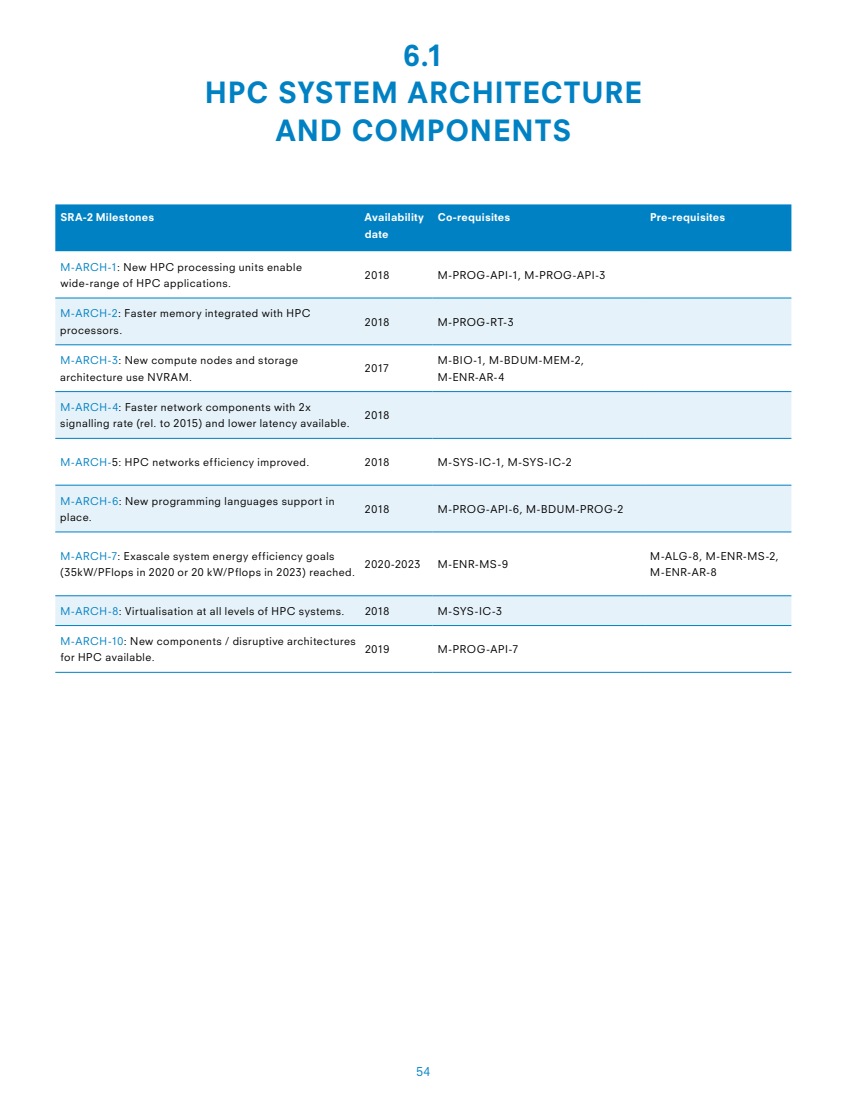
<style>
.page{position:relative;width:851px;height:1106px;background:#fff}
.page>*{position:absolute;margin:0;border:0;box-sizing:border-box;transform-origin:0 0}
.t1{font:800 28.5px "Neuzeit SLT";letter-spacing:.03em;color:#0081c3}
.t2{font:12px "Neuzeit SLT";color:#0081c3}
.t3{font:10.5px/16.5px "Neuzeit SLT";letter-spacing:.05em;color:#000}
.t4{font:800 10.5px/16.5px "Neuzeit SLT";letter-spacing:.02em;color:#fff}
.t5{font:10.5px "Neuzeit SLT";color:#0081c3}
.s1{color:#0081c3}
</style>
<div class="page">
<div style="left:55px;top:204px;width:736px;height:47px;background:#0081c3"></div>
<svg style="left:55px;top:299px;width:736px;height:326px;fill:#e6f2f9"></svg>
<hr style="left:55px;top:531px;width:305px;height:1px;background:#0081c3">
<hr style="left:360px;top:531px;width:72px;height:1px;background:#0081c3">
<hr style="left:432px;top:531px;width:213px;height:1px;background:#0081c3">
<hr style="left:645px;top:531px;width:146px;height:1px;background:#0081c3">
<hr style="left:55px;top:595px;width:305px;height:1px;background:#0081c3">
<hr style="left:360px;top:595px;width:72px;height:1px;background:#0081c3">
<hr style="left:432px;top:595px;width:213px;height:1px;background:#0081c3">
<hr style="left:645px;top:595px;width:146px;height:1px;background:#0081c3">
<hr style="left:55px;top:625px;width:305px;height:1px;background:#0081c3">
<hr style="left:360px;top:625px;width:72px;height:1px;background:#0081c3">
<hr style="left:432px;top:625px;width:213px;height:1px;background:#0081c3">
<hr style="left:645px;top:625px;width:146px;height:1px;background:#0081c3">
<hr style="left:55px;top:672px;width:305px;height:1px;background:#0081c3">
<hr style="left:360px;top:672px;width:72px;height:1px;background:#0081c3">
<hr style="left:432px;top:672px;width:213px;height:1px;background:#0081c3">
<hr style="left:645px;top:672px;width:146px;height:1px;background:#0081c3">
<hr style="left:55px;top:438px;width:305px;height:1px;background:#0081c3">
<hr style="left:360px;top:438px;width:72px;height:1px;background:#0081c3">
<hr style="left:432px;top:438px;width:213px;height:1px;background:#0081c3">
<hr style="left:645px;top:438px;width:146px;height:1px;background:#0081c3">
<hr style="left:55px;top:485px;width:305px;height:1px;background:#0081c3">
<hr style="left:360px;top:485px;width:72px;height:1px;background:#0081c3">
<hr style="left:432px;top:485px;width:213px;height:1px;background:#0081c3">
<hr style="left:645px;top:485px;width:146px;height:1px;background:#0081c3">
<hr style="left:55px;top:298px;width:305px;height:1px;background:#0081c3">
<hr style="left:360px;top:298px;width:72px;height:1px;background:#0081c3">
<hr style="left:432px;top:298px;width:213px;height:1px;background:#0081c3">
<hr style="left:645px;top:298px;width:146px;height:1px;background:#0081c3">
<hr style="left:55px;top:344px;width:305px;height:1px;background:#0081c3">
<hr style="left:360px;top:344px;width:72px;height:1px;background:#0081c3">
<hr style="left:432px;top:344px;width:213px;height:1px;background:#0081c3">
<hr style="left:645px;top:344px;width:146px;height:1px;background:#0081c3">
<hr style="left:55px;top:391px;width:305px;height:1px;background:#0081c3">
<hr style="left:360px;top:391px;width:72px;height:1px;background:#0081c3">
<hr style="left:432px;top:391px;width:213px;height:1px;background:#0081c3">
<hr style="left:645px;top:391px;width:146px;height:1px;background:#0081c3">
<h1 class="t1" style="left:403px;top:38px;width:41px">6.1</h1>
<h1 class="t1" style="left:205px;top:75px;width:129px">HPC Syste</h1>
<h1 class="t1" style="left:371px;top:75px;width:78px">m Architecture</h1>
<h1 class="t1" style="left:275px;top:113px;width:23px">and</h1>
<h1 class="t1" style="left:352px;top:113px;width:139px">Components</h1>
<p class="t4" style="left:60px;top:209px;width:95px">SRA-2 M ilestones</p>
<p class="t4" style="left:364px;top:209px;width:61px">Availability date</p>
<p class="t4" style="left:437px;top:209px;width:74px">Co-requisites</p>
<p class="t4" style="left:650px;top:209px;width:77px">Pre-requisites</p>
<p class="t5" style="left:60px;top:260px;width:24px">M-ARCH</p>
<p class="t3" style="left:108px;top:258px;width:51px"><span class="s1">-1</span>: New HPC</p>
<p class="t3" style="left:177px;top:258px;width:126px">processing units enable</p>
<p class="t3" style="left:60px;top:275px;width:85px">wide-range of HPC</p>
<p class="t3" style="left:164px;top:275px;width:69px">applications.</p>
<p class="t3" style="left:365px;top:267px;width:26px">2018</p>
<p class="t3" style="left:437px;top:267px;width:24px">M-PROG</p>
<p class="t3" style="left:486px;top:267px;width:62px">-API-1, M-PROG</p>
<p class="t3" style="left:572px;top:267px;width:34px">-API -3</p>
<p class="t3" style="left:60px;top:305px;width:235px;text-indent:48px"><span class="s1">-2</span>: Faster memory integrated with HPC processors.</p>
<p class="t3" style="left:365px;top:313px;width:26px">2018</p>
<p class="t3" style="left:437px;top:313px;width:24px">M-PROG</p>
<p class="t3" style="left:486px;top:313px;width:29px">-RT-3</p>
<p class="t5" style="left:60px;top:354px;width:24px">M-ARCH</p>
<p class="t5" style="left:60px;top:307px;width:24px">M-ARCH</p>
<p class="t3" style="left:437px;top:352px;width:23px">M-BIO</p>
<p class="t3" style="left:473px;top:352px;width:40px">-1, M-BDUM</p>
<p class="t3" style="left:539px;top:352px;width:14px">-MEM</p>
<p class="t3" style="left:571px;top:352px;width:15px">-2,</p>
<p class="t3" style="left:437px;top:368px;width:23px">M-ENR</p>
<p class="t3" style="left:475px;top:368px;width:31px">-AR-4</p>
<p class="t3" style="left:60px;top:352px;width:239px;text-indent:48px"><span class="s1">-3</span>: New compute nodes and storage architecture use NVRAM</p>
<p class="t3" style="left:189px;top:368px;width:4px">.</p>
<p class="t3" style="left:365px;top:360px;width:26px">2017</p>
<p class="t5" style="left:60px;top:401px;width:24px">M-ARCH</p>
<p class="t3" style="left:60px;top:399px;width:291px;text-indent:48px"><span class="s1">-4</span>: Faster network components with 2x signalling rate (rel. to 2015) and lower latency available.</p>
<p class="t3" style="left:365px;top:407px;width:26px">2018</p>
<p class="t5" style="left:60px;top:456px;width:24px">M-ARCH</p>
<p class="t3" style="left:108px;top:454px;width:26px"><span class="s1">-</span>5: HPC</p>
<p class="t3" style="left:152px;top:454px;width:158px">networks efficiency improved.</p>
<p class="t3" style="left:365px;top:454px;width:26px">2018</p>
<p class="t3" style="left:438px;top:454px;width:135px">M -SYS-IC-1, M -SYS-IC-2</p>
<p class="t5" style="left:60px;top:494px;width:24px">M-ARCH</p>
<p class="t3" style="left:108px;top:492px;width:228px"><span class="s1">-6</span>: New programming languages support in</p>
<p class="t3" style="left:60px;top:509px;width:33px">place.</p>
<p class="t3" style="left:365px;top:500px;width:26px">2018</p>
<p class="t3" style="left:438px;top:500px;width:24px">M-PROG</p>
<p class="t3" style="left:486px;top:500px;width:64px">-API-6, M-BDUM</p>
<p class="t3" style="left:576px;top:500px;width:14px">-PROG</p>
<p class="t3" style="left:613px;top:500px;width:11px">-2</p>
<p class="t5" style="left:60px;top:549px;width:24px">M-ARCH</p>
<p class="t3" style="left:60px;top:547px;width:296px;text-indent:48px"><span class="s1">-7</span>: Exascale system energy efficiency goals (35kW/PFlops in 2020 or 20 kW/Pflops in 2023) reached.</p>
<p class="t3" style="left:365px;top:556px;width:57px">2020-2023</p>
<p class="t3" style="left:438px;top:556px;width:23px">M-ENR</p>
<p class="t3" style="left:475px;top:556px;width:34px">-MS-9</p>
<p class="t5" style="left:60px;top:604px;width:24px">M-ARCH</p>
<p class="t3" style="left:108px;top:602px;width:172px"><span class="s1">-8</span>: Virtualisation at all levels of HPC</p>
<p class="t3" style="left:299px;top:602px;width:47px">systems.</p>
<p class="t3" style="left:365px;top:602px;width:26px">2018</p>
<p class="t3" style="left:438px;top:602px;width:66px">M -SYS-IC-3</p>
<p class="t5" style="left:61px;top:634px;width:24px">M-ARCH</p>
<p class="t3" style="left:108px;top:632px;width:249px"><span class="s1">-10</span>: N ew components / disruptive architectures</p>
<p class="t3" style="left:60px;top:649px;width:27px">for HPC</p>
<p class="t3" style="left:105px;top:649px;width:51px">available.</p>
<p class="t3" style="left:365px;top:641px;width:26px">2019</p>
<p class="t3" style="left:438px;top:641px;width:24px">M-PROG</p>
<p class="t3" style="left:486px;top:641px;width:33px">-API -7</p>
<p class="t3" style="left:650px;top:547px;width:79px">M -ALG-8, M -ENR</p>
<p class="t3" style="left:743px;top:547px;width:37px">-MS-2,</p>
<p class="t3" style="left:650px;top:564px;width:23px">M-ENR</p>
<p class="t3" style="left:687px;top:564px;width:31px">-AR-8</p>
<p class="t2" style="left:416px;top:1064px;width:15px">54</p>
</div>
